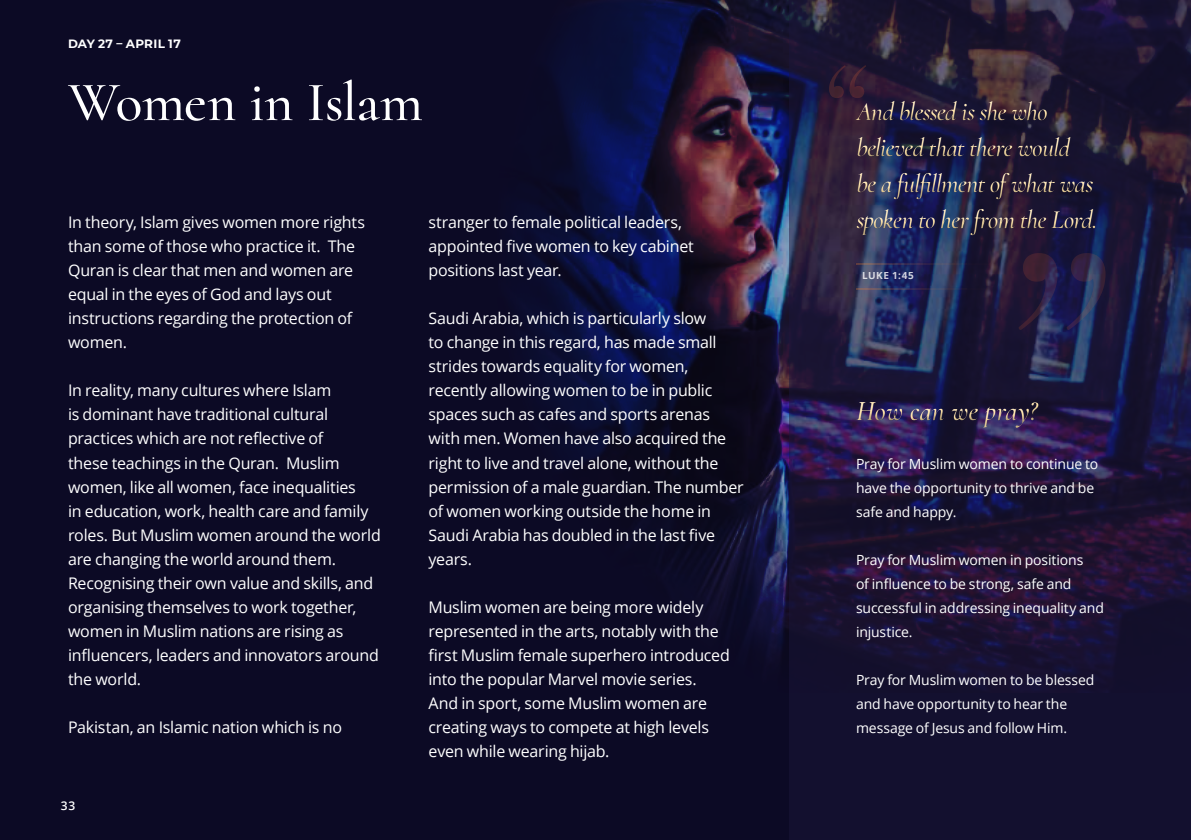
<style>
.page{position:relative;width:1191px;height:840px;background:#fff}
.page>*{position:absolute;margin:0;border:0;box-sizing:border-box;transform-origin:0 0}
.t1{font:500 56px "Cormorant";letter-spacing:-.01em;color:#fff}
.t2{font:italic 600 28px "Cormorant";letter-spacing:-.01em;color:#ffe4a9}
.t3{font:italic 600 26px/36px "Cormorant";letter-spacing:-.04em;color:#ffe4a9}
.t4{font:16px/24px "Open Sans";letter-spacing:-.015em;color:#fff}
.t5{font:14px/24px "Open Sans";letter-spacing:-.01em;color:#fff}
.t6{font:700 12px "Montserrat";letter-spacing:.025em;color:#fff}
.t7{font:600 12px "Open Sans";color:#fff}
.t8{font:700 10px "Open Sans";letter-spacing:.06em;color:#fff}
</style>
<div class="page">
<div style="left:0;top:0;width:1191px;height:839px;background:#0c0a25"></div>
<img style="left:518px;top:0;width:271px;height:657px">
<svg style="left:789px;top:0;width:402px;height:693px;fill:#181332"></svg>
<div style="left:846px;top:387px;width:204px;height:51px;background:#181431"></div>
<div style="left:846px;top:392px;width:207px;height:50px;background:#000;opacity:.75"></div>
<div style="left:846px;top:87px;width:262px;height:139px;background:#fff;opacity:.75"></div>
<div style="left:846px;top:112px;width:262px;height:129px;background:#000;opacity:.5"></div>
<svg style="left:829px;top:65px;width:37px;height:33px"></svg>
<svg style="left:1066px;top:253px;width:39px;height:77px;background:#272850"></svg>
<svg style="left:1018px;top:253px;width:39px;height:77px;background:#2c2041"></svg>
<hr style="left:856px;top:263px;width:166px;height:2px;background:#f08230">
<hr style="left:856px;top:288px;width:166px;height:2px;background:#f08230">
<p class="t6" style="left:68px;top:35px;width:114px">DAY 27 – APRIL 17</p>
<h1 class="t1" style="left:68px;top:68px;width:356px">Women in Islam</h1>
<p class="t4" style="left:68px;top:210px;width:298px">In theory, Islam gives women more rights than some of those who practice it. The<br>Quran is clear that men and women are equal in the eyes of God and lays out instructions regarding the protection of women.</p>
<p class="t4" style="left:68px;top:378px;width:314px">In reality, many cultures where Islam<br>is dominant have traditional cultural practices which are not reflective of<br>these teachings in the Quran. Muslim women, like all women, face inequalities<br>in education, work, health care and family roles. But Muslim women around the world are changing the world around them.<br>Recognising their own value and skills, and organising themselves to work together, women in Muslim nations are rising as influencers, leaders and innovators around the world.</p>
<p class="t4" style="left:68px;top:714px;width:275px">Pakistan, an Islamic nation which is no</p>
<p class="t7" style="left:61px;top:796px;width:16px">33</p>
<p class="t4" style="left:428px;top:210px;width:267px">stranger to female political leaders, appointed five women to key cabinet positions last year.</p>
<p class="t4" style="left:428px;top:306px;width:317px">Saudi Arabia, which is particularly slow<br>to change in this regard, has made small strides towards equality for women, recently allowing women to be in public spaces such as cafes and sports arenas with men. Women have also acquired the right to live and travel alone, without the permission of a male guardian. The number of women working outside the home in Saudi Arabia has doubled in the last five years.</p>
<p class="t4" style="left:428px;top:594px;width:303px">Muslim women are being more widely represented in the arts, notably with the first Muslim female superhero introduced into the popular Marvel movie series.<br>And in sport, some Muslim women are creating ways to compete at high levels even while wearing hijab.</p>
<h3 class="t3" style="left:856px;top:94px;width:243px">And blessed is she who believed that there would<br>be a fulfillment of what was spoken to her from the Lord.</h3>
<p class="t8" style="left:862px;top:268px;width:53px">LUKE 1:45</p>
<h2 class="t2" style="left:856px;top:394px;width:183px">How can we pray?</h2>
<p class="t5" style="left:856px;top:451px;width:244px">Pray for Muslim women to continue to have the opportunity to thrive and be safe and happy.</p>
<p class="t5" style="left:856px;top:547px;width:249px">Pray for Muslim women in positions<br>of influence to be strong, safe and successful in addressing inequality and injustice.</p>
<p class="t5" style="left:856px;top:667px;width:240px">Pray for Muslim women to be blessed and have opportunity to hear the message of Jesus and follow Him.</p>
</div>
